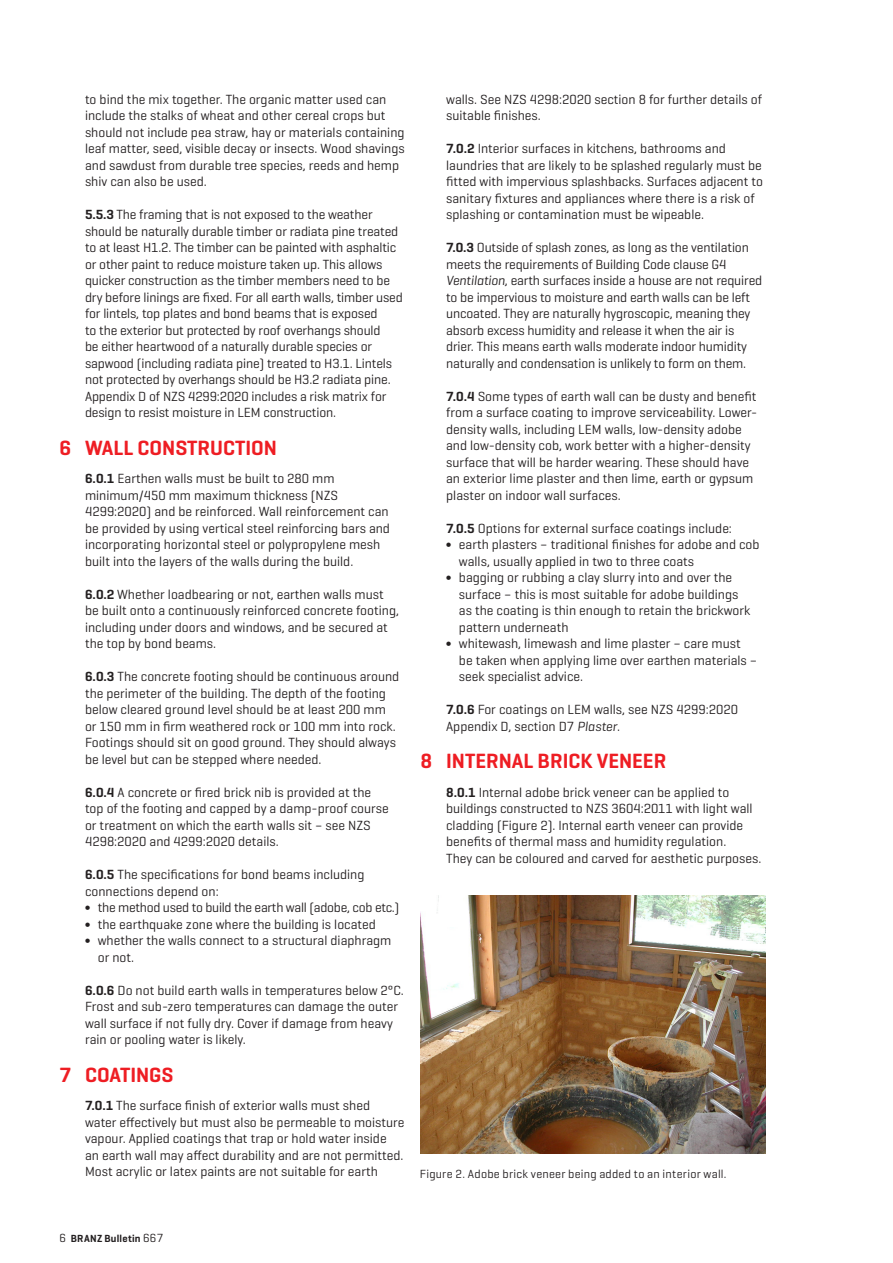
<style>
.page{position:relative;width:893px;height:1263px;background:#fff}
.page>*{position:absolute;margin:0;border:0;box-sizing:border-box;transform-origin:0 0}
.heading{font:600 21px "Geogrotesque";color:#ee1d23}
.body_text{font:13.5px/16.5px "Geogrotesque";color:#231f20}
.body_text-2{font:13.5px "Geogrotesque";letter-spacing:-.02em;color:#231f20}
.figure_table_title{font:12px "Geogrotesque";letter-spacing:.02em;color:#231f20}
.t1{font:600 10.5px "Geogrotesque";letter-spacing:.03em;color:#231f20}
.s1{font-weight:600}
.s2{font-style:italic}
.s3{font-weight:400;font-size:12px}
</style>
<div class="page">
<img style="left:421px;top:895px;width:344px;height:259px">
<p class="body_text" style="left:85px;top:90px;width:321px">to bind the mix together. The organic matter used can include the stalks of wheat and other cereal crops but should not include pea straw, hay or materials containing leaf matter, seed, visible decay or insects. Wood shavings and sawdust from durable tree species, reeds and hemp shiv can also be used.</p>
<p class="body_text" style="left:85px;top:206px;width:319px"><span class="s1">5.5.3</span> The framing that is not exposed to the weather should be naturally durable timber or radiata pine treated to at least H1.2. The timber can be painted with asphaltic or other paint to reduce moisture taken up. This allows quicker construction as the timber members need to be dry before linings are fixed. For all earth walls, timber used for lintels, top plates and bond beams that is exposed<br>to the exterior but protected by roof overhangs should<br>be either heartwood of a naturally durable species or sapwood (including radiata pine) treated to H3.1. Lintels not protected by overhangs should be H3.2 radiata pine.<br>Appendix D of NZS 4299:2020 includes a risk matrix for design to resist moisture in LEM construction.</p>
<p class="heading" style="left:60px;top:434px;width:219px">6 WALL CONSTRUCTION</p>
<p class="body_text" style="left:85px;top:470px;width:306px"><span class="s1">6.0.1</span> Earthen walls must be built to 280 mm minimum/450 mm maximum thickness (NZS 4299:2020) and be reinforced. Wall reinforcement can be provided by using vertical steel reinforcing bars and incorporating horizontal steel or polypropylene mesh built into the layers of the walls during the build.</p>
<p class="body_text" style="left:85px;top:585px;width:316px"><span class="s1">6.0.2</span> Whether loadbearing or not, earthen walls must be built onto a continuously reinforced concrete footing, including under doors and windows, and be secured at the top by bond beams.</p>
<p class="body_text" style="left:85px;top:668px;width:316px"><span class="s1">6.0.3</span> The concrete footing should be continuous around the perimeter of the building. The depth of the footing below cleared ground level should be at least 200 mm or 150 mm in firm weathered rock or 100 mm into rock.<br>Footings should sit on good ground. They should always be level but can be stepped where needed.</p>
<p class="body_text" style="left:85px;top:783px;width:305px"><span class="s1">6.0.4</span> A concrete or fired brick nib is provided at the top of the footing and capped by a damp-proof course or treatment on which the earth walls sit – see NZS 4298:2020 and 4299:2020 details.</p>
<p class="body_text" style="left:85px;top:866px;width:281px"><span class="s1">6.0.5</span> The specifications for bond beams including connections depend on:</p>
<p class="body_text-2" style="left:85px;top:899px;width:316px">∫ the method used to build the earth wall (adobe, cob etc.)</p>
<p class="body_text" style="left:85px;top:915px;width:292px">∫ the earthquake zone where the building is located</p>
<p class="body_text" style="left:98px;top:932px;width:295px;text-indent:-13px">∫ whether the walls connect to a structural diaphragm or not.</p>
<p class="body_text" style="left:85px;top:981px;width:320px"><span class="s1">6.0.6</span> Do not build earth walls in temperatures below 2°C.<br>Frost and sub-zero temperatures can damage the outer wall surface if not fully dry. Cover if damage from heavy rain or pooling water is likely.</p>
<p class="heading" style="left:60px;top:1061px;width:115px">7 COATINGS</p>
<p class="body_text" style="left:85px;top:1097px;width:321px"><span class="s1">7.0.1</span> The surface finish of exterior walls must shed water effectively but must also be permeable to moisture vapour. Applied coatings that trap or hold water inside<br>an earth wall may affect durability and are not permitted.<br>Most acrylic or latex paints are not suitable for earth</p>
<p class="body_text" style="left:446px;top:90px;width:317px">walls. See NZS 4298:2020 section 8 for further details of suitable finishes.</p>
<p class="body_text" style="left:446px;top:140px;width:318px"><span class="s1">7.0.2</span> Interior surfaces in kitchens, bathrooms and laundries that are likely to be splashed regularly must be fitted with impervious splashbacks. Surfaces adjacent to sanitary fixtures and appliances where there is a risk of splashing or contamination must be wipeable.</p>
<p class="body_text" style="left:446px;top:239px;width:318px"><span class="s1">7.0.3</span> Outside of splash zones, as long as the ventilation meets the requirements of Building Code clause G4<br><span class="s2">Ventilation</span>, earth surfaces inside a house are not required to be impervious to moisture and earth walls can be left uncoated. They are naturally hygroscopic, meaning they absorb excess humidity and release it when the air is drier. This means earth walls moderate indoor humidity naturally and condensation is unlikely to form on them.</p>
<p class="body_text" style="left:446px;top:387px;width:313px"><span class="s1">7.0.4</span> Some types of earth wall can be dusty and benefit from a surface coating to improve serviceability. Lower&shy;density walls, including LEM walls, low-density adobe and low-density cob, work better with a higher-density surface that will be harder wearing. These should have an exterior lime plaster and then lime, earth or gypsum plaster on indoor wall surfaces.</p>
<p class="body_text" style="left:446px;top:519px;width:287px"><span class="s1">7.0.5</span> Options for external surface coatings include:</p>
<p class="body_text" style="left:459px;top:536px;width:302px;text-indent:-13px">∫ earth plasters – traditional finishes for adobe and cob walls, usually applied in two to three coats</p>
<p class="body_text" style="left:459px;top:569px;width:293px;text-indent:-13px">∫ bagging or rubbing a clay slurry into and over the surface – this is most suitable for adobe buildings as the coating is thin enough to retain the brickwork pattern underneath</p>
<p class="body_text" style="left:459px;top:635px;width:300px;text-indent:-13px">∫ whitewash, limewash and lime plaster – care must be taken when applying lime over earthen materials – seek specialist advice.</p>
<p class="body_text" style="left:446px;top:701px;width:293px"><span class="s1">7.0.6</span> For coatings on LEM walls, see NZS 4299:2020<br>Appendix D, section D7 <span class="s2">Plaster</span>.</p>
<p class="heading" style="left:421px;top:748px;width:247px">8 INTERNAL BRICK VENEER</p>
<p class="body_text" style="left:446px;top:783px;width:317px"><span class="s1">8.0.1</span> Internal adobe brick veneer can be applied to buildings constructed to NZS 3604:2011 with light wall cladding (Figure 2). Internal earth veneer can provide benefits of thermal mass and humidity regulation.<br>They can be coloured and carved for aesthetic purposes.</p>
<p class="figure_table_title" style="left:420px;top:1166px;width:308px">Figure 2. Adobe brick veneer being added to an interior wall.</p>
<p class="t1" style="left:60px;top:1232px;width:105px"><span class="s3">6</span> BRANZ Bulletin <span class="s3">667</span></p>
</div>
